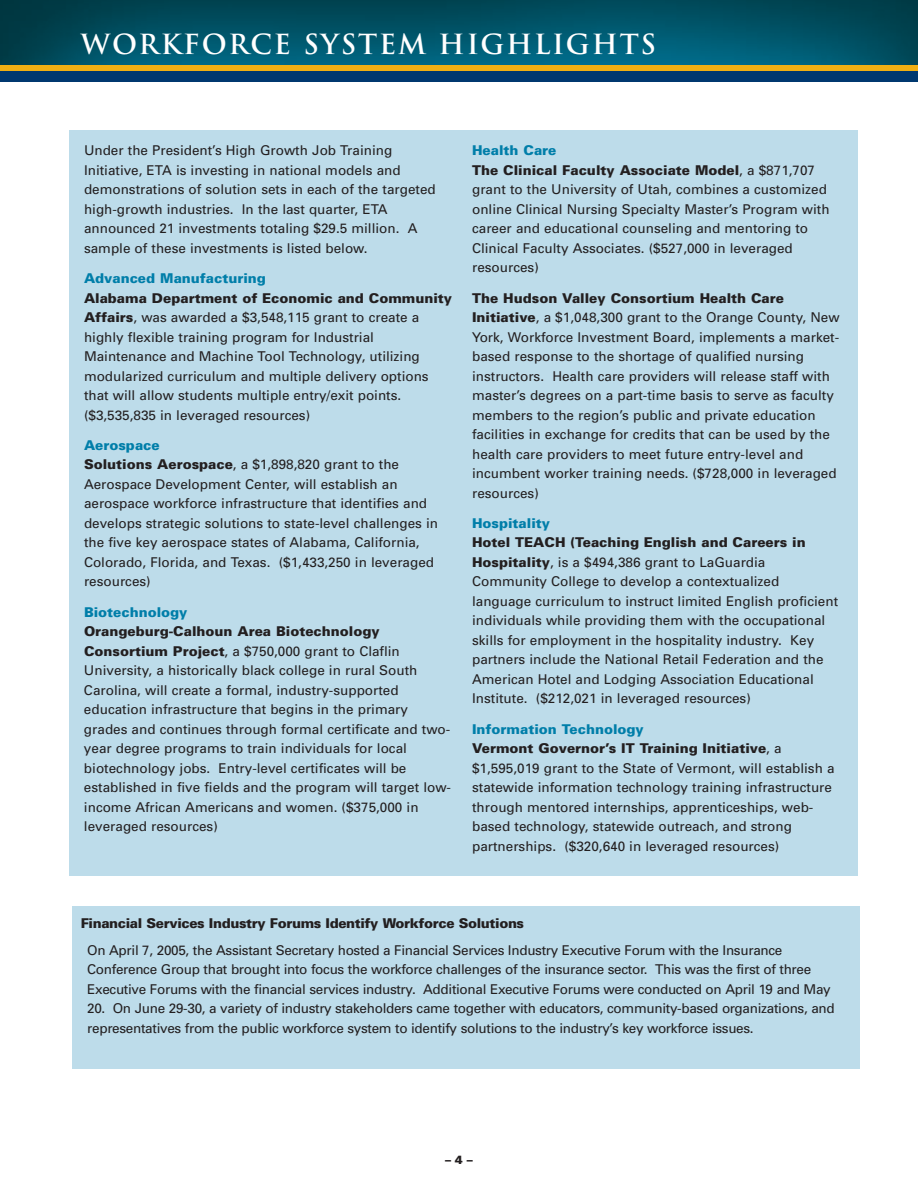
<style>
.page{position:relative;width:918px;height:1188px;background:#fff}
.page>*{position:absolute;margin:0;border:0;box-sizing:border-box;transform-origin:0 0}
.t1{font:700 27px "Trajan";letter-spacing:.065em;color:#fff}
.t2{font:13.5px/19.5px "Univers";color:#231f20}
.t3{font:13.5px/19.5px "Univers";letter-spacing:-.02em;color:#231f20}
.t4{font:900 13.5px "Univers";letter-spacing:-.025em;color:#231f20}
.t5{font:900 13.5px "Univers";color:#007ea9}
.t6{font:900 12px "Univers";color:#231f20}
.s1{font-weight:900}
.s2{font-weight:900;color:#007ea9}
</style>
<div class="page">
<img style="left:0;top:0;width:918px;height:65px">
<div style="left:0;top:69px;width:918px;height:13px;background:#00386f"></div>
<div style="left:0;top:65px;width:918px;height:5px;background:#f0af13"></div>
<div style="left:69px;top:130px;width:788px;height:746px;background:#bddcea"></div>
<div style="left:72px;top:907px;width:788px;height:162px;background:#bddcea"></div>
<h1 class="t1" style="left:81px;top:29px;width:577px">WORKFORCE SYSTEM HIGHLIGHTS</h1>
<p class="t2" style="left:84px;top:142px;width:353px">Under the President’s High Growth Job Training Initiative, ETA is investing in national models and demonstrations of solution sets in each of the targeted high-growth industries. In the last quarter, ETA announced 21 investments totaling $29.5 million. A sample of these investments is listed below.</p>
<p class="t5" style="left:84px;top:273px;width:183px">Advanced Manufacturing</p>
<p class="t2" style="left:84px;top:289px;width:370px"><span class="s1">Alabama Department of Economic and Community Affairs</span>, was awarded a $3,548,115 grant to create a highly flexible training program for Industrial Maintenance and Machine Tool Technology, utilizing modularized curriculum and multiple delivery options that will allow students multiple entry/exit points. ($3,535,835 in leveraged resources)</p>
<p class="t2" style="left:84px;top:437px;width:356px"><span class="s2">Aerospace<br></span><span class="s1">Solutions Aerospace</span>, a $1,898,820 grant to the Aerospace Development Center, will establish an aerospace workforce infrastructure that identifies and develops strategic solutions to state-level challenges in the five key aerospace states of Alabama, California, Colorado, Florida, and Texas. ($1,433,250 in leveraged resources)</p>
<p class="t5" style="left:84px;top:607px;width:105px">Biotechnology</p>
<p class="t2" style="left:84px;top:623px;width:369px"><span class="s1">Orangeburg-Calhoun Area Biotechnology Consortium Project</span>, a $750,000 grant to Claflin University, a historically black college in rural South Carolina, will create a formal, industry-supported education infrastructure that begins in the primary grades and continues through formal certificate and two&shy;year degree programs to train individuals for local biotechnology jobs. Entry-level certificates will be established in five fields and the program will target low&shy;income African Americans and women. ($375,000 in leveraged resources)</p>
<p class="t2" style="left:472px;top:142px;width:359px"><span class="s2">Health Care<br></span><span class="s1">The Clinical Faculty Associate Model</span>, a $871,707 grant to the University of Utah, combines a customized online Clinical Nursing Specialty Master’s Program with career and educational counseling and mentoring to Clinical Faculty Associates. ($527,000 in leveraged resources)</p>
<p class="t2" style="left:472px;top:289px;width:369px"><span class="s1">The Hudson Valley Consortium Health Care Initiative</span>, a $1,048,300 grant to the Orange County, New York, Workforce Investment Board, implements a market&shy;based response to the shortage of qualified nursing instructors. Health care providers will release staff with master’s degrees on a part-time basis to serve as faculty members to the region’s public and private education facilities in exchange for credits that can be used by the health care providers to meet future entry-level and incumbent worker training needs. ($728,000 in leveraged resources)</p>
<p class="t5" style="left:472px;top:518px;width:79px">Hospitality</p>
<p class="t2" style="left:472px;top:534px;width:368px"><span class="s1">Hotel TEACH (Teaching English and Careers in Hospitality</span>, is a $494,386 grant to LaGuardia Community College to develop a contextualized language curriculum to instruct limited English proficient individuals while providing them with the occupational skills for employment in the hospitality industry. Key partners include the National Retail Federation and the American Hotel and Lodging Association Educational Institute. ($212,021 in leveraged resources)</p>
<p class="t2" style="left:472px;top:720px;width:364px"><span class="s2">Information Technology<br></span><span class="s1">Vermont Governor’s IT Training Initiative</span>, a $1,595,019 grant to the State of Vermont, will establish a statewide information technology training infrastructure through mentored internships, apprenticeships, web&shy;based technology, statewide outreach, and strong partnerships. ($320,640 in leveraged resources)</p>
<p class="t4" style="left:81px;top:918px;width:445px">Financial Services Industry Forums Identify Workforce Solutions</p>
<p class="t3" style="left:87px;top:941px;width:745px">On April 7, 2005, the Assistant Secretary hosted a Financial Services Industry Executive Forum with the Insurance<br>Conference Group that brought into focus the workforce challenges of the insurance sector. This was the first of three<br>Executive Forums with the financial services industry. Additional Executive Forums were conducted on April 19 and May</p>
<p class="t3" style="left:87px;top:1000px;width:749px">20. On June 29-30, a variety of industry stakeholders came together with educators, community-based organizations, and representatives from the public workforce system to identify solutions to the industry’s key workforce issues.</p>
<p class="t6" style="left:445px;top:1155px;width:29px">–4–</p>
</div>
